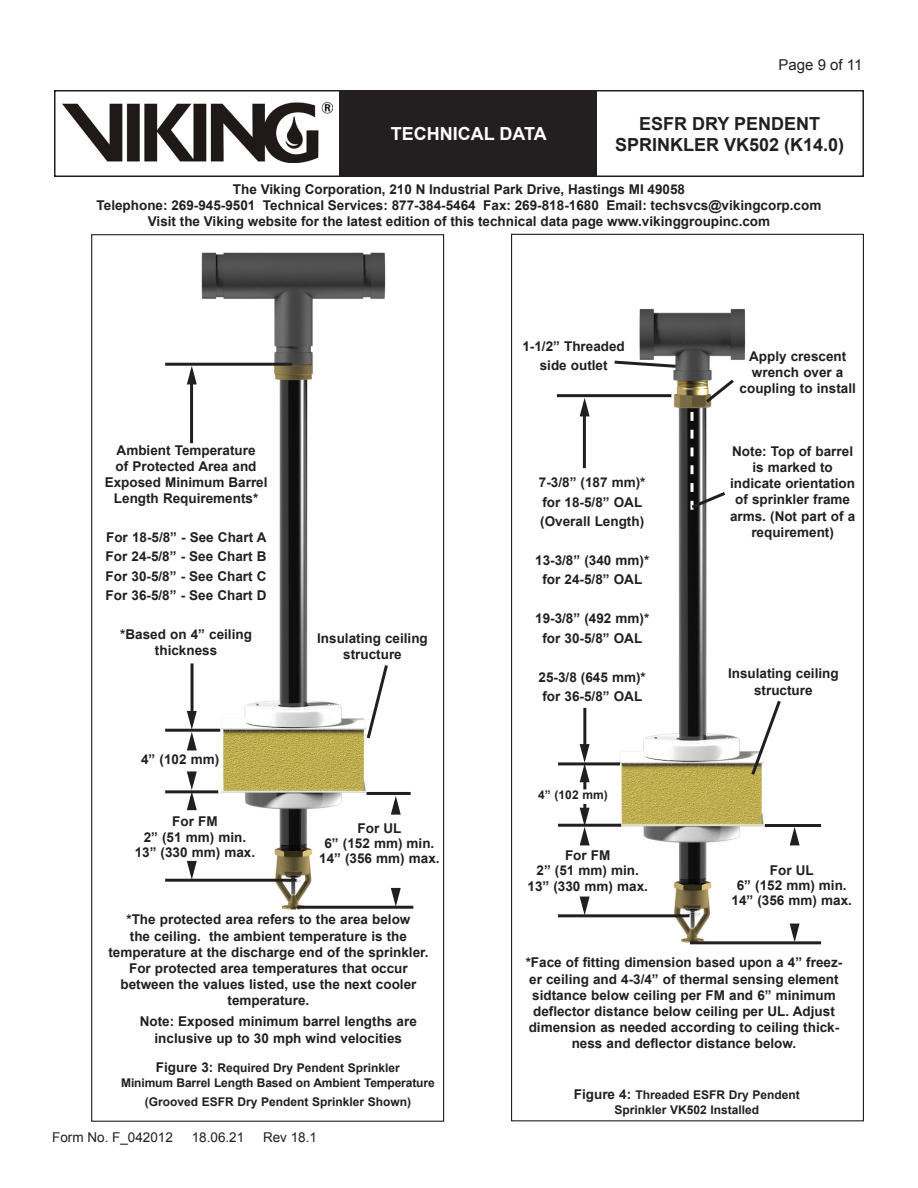
<style>
.page{position:relative;width:918px;height:1188px;background:#fff}
.page>*{position:absolute;margin:0;border:0;box-sizing:border-box;transform-origin:0 0}
.t1{font:700 18px/21.6px "Arial";color:#231f20;text-align:center}
.t2{font:700 18px "Arial";color:#fff}
.t3{font:15px "Arial";color:#231f20}
.Center_-_Bold{font:700 13.5px/16.2px "Arial";color:#231f20;text-align:center}
.t4{font:13.5px "Arial";color:#231f20}
.Center_-_Bold-2{font:700 12px/15px "Arial";color:#231f20;text-align:center}
.s1{font-size:13.5px}
</style>
<div class="page">
<div style="left:54px;top:90px;width:810px;height:87px;border:2px solid #231f20"></div>
<div style="left:340px;top:91px;width:257px;height:85px;background:#231f20"></div>
<img style="left:63px;top:102px;width:269px;height:60px">
<img style="left:574px;top:308px;width:246px;height:637px">
<svg style="left:749px;top:697px;width:34px;height:81px"></svg>
<svg style="left:688px;top:412px;width:41px;height:99px"></svg>
<svg style="left:703px;top:377px;width:34px;height:29px"></svg>
<svg style="left:611px;top:359px;width:68px;height:10px"></svg>
<hr style="left:557px;top:394px;width:114px;height:3px;background:#231f20">
<svg style="left:578px;top:400px;width:14px;height:18px"></svg>
<hr style="left:583px;top:414px;width:3px;height:54px;background:#231f20">
<hr style="left:558px;top:762px;width:62px;height:3px;background:#231f20">
<hr style="left:583px;top:708px;width:3px;height:37px;background:#231f20">
<hr style="left:558px;top:824px;width:63px;height:3px;background:#231f20">
<svg style="left:578px;top:743px;width:14px;height:46px"></svg>
<hr style="left:558px;top:914px;width:131px;height:3px;background:#231f20">
<svg style="left:578px;top:895px;width:14px;height:18px"></svg>
<svg style="left:578px;top:804px;width:14px;height:43px"></svg>
<hr style="left:765px;top:824px;width:56px;height:3px;background:#231f20">
<hr style="left:690px;top:941px;width:131px;height:3px;background:#231f20">
<svg style="left:788px;top:922px;width:14px;height:18px"></svg>
<svg style="left:788px;top:829px;width:14px;height:18px"></svg>
<img style="left:165px;top:252px;width:249px;height:658px">
<svg style="left:365px;top:662px;width:25px;height:80px"></svg>
<hr style="left:165px;top:363px;width:127px;height:3px;background:#231f20">
<svg style="left:185px;top:368px;width:14px;height:18px"></svg>
<hr style="left:190px;top:382px;width:3px;height:61px;background:#231f20">
<hr style="left:165px;top:729px;width:55px;height:3px;background:#231f20">
<svg style="left:185px;top:709px;width:14px;height:19px"></svg>
<hr style="left:191px;top:663px;width:3px;height:50px;background:#231f20">
<hr style="left:165px;top:790px;width:53px;height:3px;background:#231f20">
<svg style="left:185px;top:770px;width:14px;height:18px"></svg>
<svg style="left:185px;top:734px;width:14px;height:18px"></svg>
<hr style="left:165px;top:879px;width:132px;height:3px;background:#231f20">
<svg style="left:185px;top:859px;width:14px;height:19px"></svg>
<svg style="left:185px;top:794px;width:14px;height:18px"></svg>
<hr style="left:367px;top:792px;width:44px;height:3px;background:#231f20">
<hr style="left:297px;top:906px;width:116px;height:3px;background:#231f20">
<svg style="left:389px;top:886px;width:14px;height:19px"></svg>
<svg style="left:389px;top:798px;width:14px;height:18px"></svg>
<h1 class="t2" style="left:391px;top:121px;width:157px">TECHNICAL DATA</h1>
<p class="t3" style="left:779px;top:55px;width:85px">Page 9 of 11</p>
<h1 class="t1" style="left:615px;top:113px;width:231px">ESFR DRY PENDENT<br>SPRINKLER VK502 (K14.0)</h1>
<p class="Center_-_Bold" style="left:97px;top:181px;width:726px">The Viking Corporation, 210 N Industrial Park Drive, Hastings MI 49058<br>Telephone: 269-945-9501 Technical Services: 877-384-5464 Fax: 269-818-1680 Email: techsvcs@vikingcorp.com<br>Visit the Viking website for the latest edition of this technical data page www.vikinggroupinc.com</p>
<p class="Center_-_Bold" style="left:105px;top:442px;width:164px">Ambient Temperature<br>of Protected Area and<br>Exposed Minimum Barrel<br>Length Requirements*</p>
<p class="Center_-_Bold" style="left:106px;top:530px;width:162px">For 18-5/8” - See Chart A</p>
<p class="Center_-_Bold" style="left:106px;top:549px;width:162px">For 24-5/8” - See Chart B</p>
<p class="Center_-_Bold" style="left:106px;top:568px;width:162px">For 30-5/8” - See Chart C</p>
<p class="Center_-_Bold" style="left:106px;top:588px;width:162px">For 36-5/8” - See Chart D</p>
<p class="Center_-_Bold" style="left:120px;top:627px;width:133px">*Based on 4” ceiling thickness</p>
<p class="Center_-_Bold" style="left:141px;top:751px;width:80px">4” (102 mm)</p>
<p class="Center_-_Bold" style="left:172px;top:814px;width:47px">For FM</p>
<p class="Center_-_Bold" style="left:144px;top:829px;width:104px">2” (51 mm) min.</p>
<p class="Center_-_Bold" style="left:135px;top:844px;width:122px">13” (330 mm) max.</p>
<p class="Center_-_Bold" style="left:317px;top:630px;width:112px">Insulating ceiling structure</p>
<p class="Center_-_Bold" style="left:358px;top:821px;width:45px">For UL</p>
<p class="Center_-_Bold" style="left:324px;top:836px;width:111px">6” (152 mm) min.</p>
<p class="Center_-_Bold" style="left:319px;top:851px;width:122px">14” (356 mm) max.</p>
<p class="Center_-_Bold" style="left:108px;top:912px;width:321px">*The protected area refers to the area below<br>the ceiling. the ambient temperature is the temperature at the discharge end of the sprinkler.<br>For protected area temperatures that occur between the values listed, use the next cooler temperature.</p>
<p class="Center_-_Bold" style="left:140px;top:1014px;width:279px">Note: Exposed minimum barrel lengths are inclusive up to 30 mph wind velocities</p>
<p class="Center_-_Bold-2" style="left:121px;top:1061px;width:315px"><span class="s1">Figure 3:</span> Required Dry Pendent Sprinkler<br>Minimum Barrel Length Based on Ambient Temperature</p>
<p class="Center_-_Bold-2" style="left:145px;top:1094px;width:268px">(Grooved ESFR Dry Pendent Sprinkler Shown)</p>
<p class="t4" style="left:52px;top:1128px;width:122px">Form No. F_042012</p>
<p class="t4" style="left:192px;top:1128px;width:54px">18.06.21</p>
<p class="t4" style="left:263px;top:1128px;width:56px">Rev 18.1</p>
<p class="Center_-_Bold" style="left:522px;top:339px;width:104px">1-1/2” Threaded</p>
<p class="Center_-_Bold" style="left:540px;top:358px;width:69px">side outlet</p>
<p class="Center_-_Bold" style="left:740px;top:348px;width:118px">Apply crescent wrench over a coupling to install</p>
<p class="Center_-_Bold" style="left:539px;top:475px;width:108px">7-3/8” (187 mm)*</p>
<p class="Center_-_Bold" style="left:542px;top:494px;width:101px">for 18-5/8” OAL</p>
<p class="Center_-_Bold" style="left:540px;top:514px;width:105px">(Overall Length)</p>
<p class="Center_-_Bold" style="left:535px;top:553px;width:116px">13-3/8” (340 mm)*</p>
<p class="Center_-_Bold" style="left:542px;top:572px;width:101px">for 24-5/8” OAL</p>
<p class="Center_-_Bold" style="left:535px;top:611px;width:116px">19-3/8” (492 mm)*</p>
<p class="Center_-_Bold" style="left:542px;top:630px;width:101px">for 30-5/8” OAL</p>
<p class="Center_-_Bold" style="left:539px;top:669px;width:109px">25-3/8 (645 mm)*</p>
<p class="Center_-_Bold" style="left:542px;top:689px;width:101px">for 36-5/8” OAL</p>
<p class="Center_-_Bold-2" style="left:538px;top:788px;width:71px">4” (102 mm)</p>
<p class="Center_-_Bold" style="left:565px;top:848px;width:47px">For FM</p>
<p class="Center_-_Bold" style="left:537px;top:863px;width:104px">2” (51 mm) min.</p>
<p class="Center_-_Bold" style="left:528px;top:878px;width:122px">13” (330 mm) max.</p>
<p class="Center_-_Bold" style="left:730px;top:443px;width:127px">Note: Top of barrel is marked to indicate orientation of sprinkler frame arms. (Not part of a requirement)</p>
<p class="Center_-_Bold" style="left:728px;top:666px;width:112px">Insulating ceiling structure</p>
<p class="Center_-_Bold" style="left:770px;top:862px;width:45px">For UL</p>
<p class="Center_-_Bold" style="left:737px;top:877px;width:111px">6” (152 mm) min.</p>
<p class="Center_-_Bold" style="left:732px;top:893px;width:122px">14” (356 mm) max.</p>
<p class="Center_-_Bold" style="left:526px;top:955px;width:318px">*Face of fitting dimension based upon a 4” freez&shy;er ceiling and 4-3/4” of thermal sensing element sidtance below ceiling per FM and 6” minimum deflector distance below ceiling per UL. Adjust dimension as needed according to ceiling thick&shy;ness and deflector distance below.</p>
<p class="Center_-_Bold-2" style="left:574px;top:1087px;width:227px"><span class="s1">Figure 4:</span> Threaded ESFR Dry Pendent<br>Sprinkler VK502 Installed</p>
</div>
